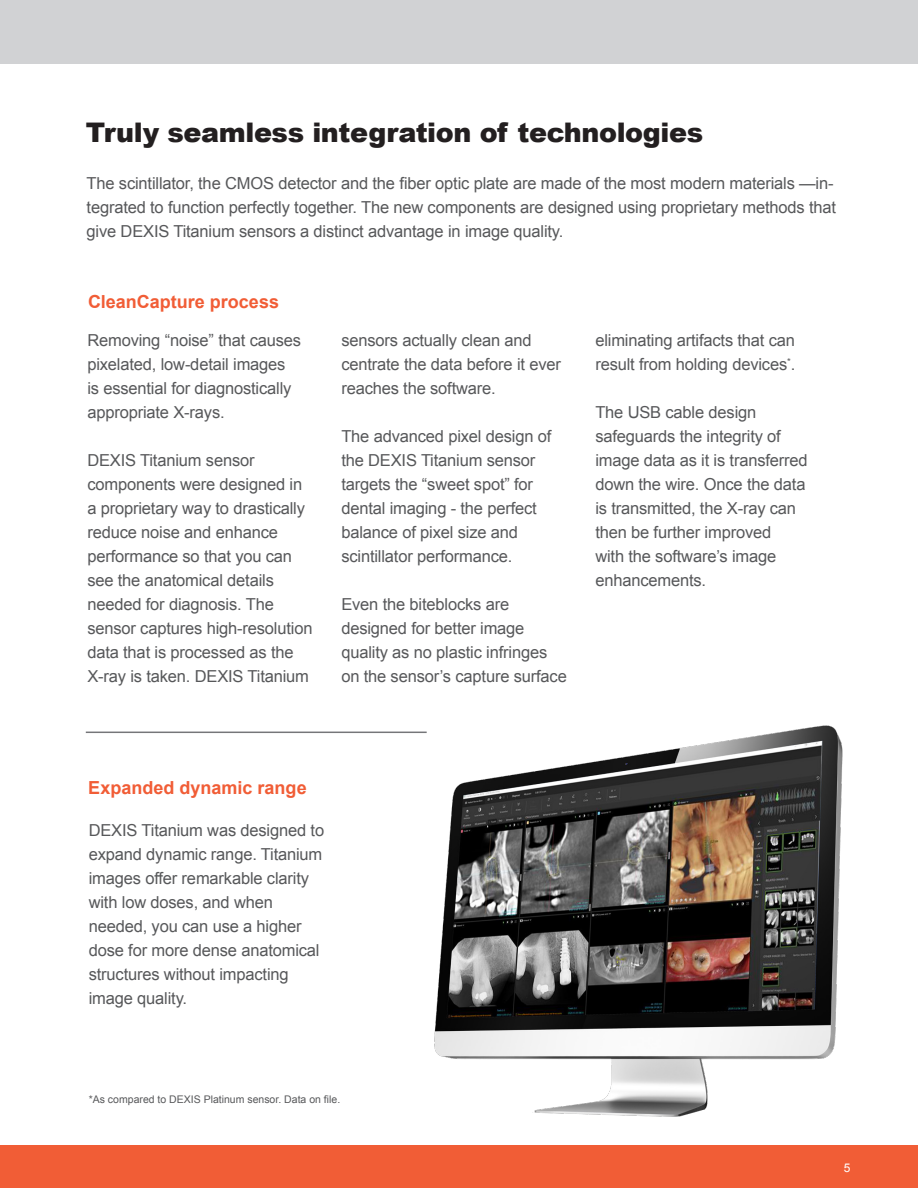
<style>
.page{position:relative;width:918px;height:1188px;background:#fff}
.page>*{position:absolute;margin:0;border:0;box-sizing:border-box;transform-origin:0 0}
.Headline{font:900 27px "Arial";letter-spacing:-.015em;color:#231f20}
.subheading{font:700 18px "Arial";color:#f15d36}
.Body_Copy{font:16.5px/24px "Arial";letter-spacing:-.01em;color:#57585a}
.t1{font:12px "Arial";color:#fff}
.Body_Copy-2{font:10.5px "Arial";color:#57585a}
</style>
<div class="page">
<div style="left:0;top:1146px;width:918px;height:42px;background:#f15d36"></div>
<div style="left:0;top:0;width:918px;height:64px;background:#d1d2d4"></div>
<img style="left:382px;top:725px;width:511px;height:421px">
<hr style="left:86px;top:732px;width:341px;height:1px;background:#757679">
<p class="Headline" style="left:86px;top:113px;width:619px">Truly seamless integration of technologies</p>
<p class="Body_Copy" style="left:87px;top:171px;width:751px">The scintillator, the CMOS detector and the fiber optic plate are made of the most modern materials —in&shy;tegrated to function perfectly together. The new components are designed using proprietary methods that give DEXIS Titanium sensors a distinct advantage in image quality.</p>
<p class="subheading" style="left:88px;top:290px;width:192px">CleanCapture process</p>
<p class="Body_Copy" style="left:87px;top:329px;width:215px">Removing “noise” that causes pixelated, low-detail images is essential for diagnostically appropriate X-rays.</p>
<p class="Body_Copy" style="left:87px;top:449px;width:227px">DEXIS Titanium sensor components were designed in a proprietary way to drastically reduce noise and enhance performance so that you can see the anatomical details needed for diagnosis. The sensor captures high-resolution data that is processed as the<br>X-ray is taken. DEXIS Titanium</p>
<p class="Body_Copy" style="left:341px;top:329px;width:221px">sensors actually clean and centrate the data before it ever reaches the software.</p>
<p class="Body_Copy" style="left:341px;top:425px;width:212px">The advanced pixel design of the DEXIS Titanium sensor targets the “sweet spot” for dental imaging - the perfect balance of pixel size and scintillator performance.</p>
<p class="Body_Copy" style="left:341px;top:593px;width:227px">Even the biteblocks are designed for better image quality as no plastic infringes on the sensor’s capture surface</p>
<p class="Body_Copy" style="left:595px;top:329px;width:202px">eliminating artifacts that can result from holding devices<sup>*</sup>.</p>
<p class="Body_Copy" style="left:595px;top:401px;width:214px">The USB cable design safeguards the integrity of image data as it is transferred down the wire. Once the data is transmitted, the X-ray can then be further improved<br>with the software’s image enhancements.</p>
<p class="subheading" style="left:88px;top:776px;width:220px">Expanded dynamic range</p>
<p class="Body_Copy" style="left:89px;top:818px;width:237px">DEXIS Titanium was designed to expand dynamic range. Titanium images offer remarkable clarity with low doses, and when needed, you can use a higher dose for more dense anatomical structures without impacting image quality.</p>
<p class="Body_Copy-2" style="left:89px;top:1092px;width:253px">*As compared to DEXIS Platinum sensor. Data on file.</p>
<p class="t1" style="left:844px;top:1160px;width:8px">5</p>
</div>
